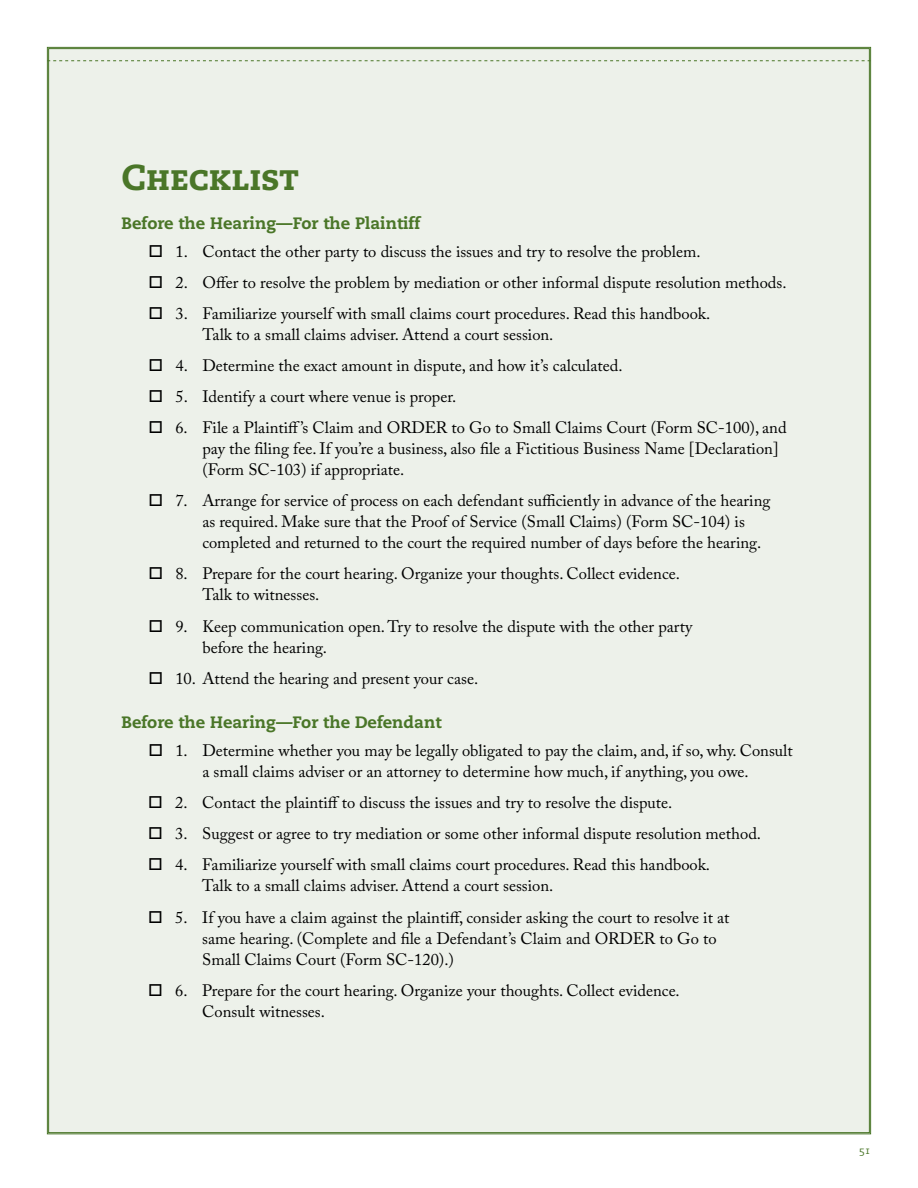
<style>
.page{position:relative;width:918px;height:1188px;background:#fff}
.page>*{position:absolute;margin:0;border:0;box-sizing:border-box;transform-origin:0 0}
.t1{font:36px "Caecilia Heavy SC";color:#4a7628}
.t2{font:16.5px/21px "Adobe Caslon Pro";color:#000}
.t3{font:16.5px "Caecilia Heavy Os F";color:#4a7628}
.t4{font:10.5px "Caecilia Roman Os F";color:#4a7628}
</style>
<div class="page">
<div style="left:47px;top:47px;width:824px;height:1087px;background:#edf1ea"></div>
<svg style="left:47px;top:60px;width:824px;height:1px"></svg>
<svg style="left:122px;top:257px;width:16px;height:1px"></svg>
<svg style="left:121px;top:288px;width:17px;height:1px"></svg>
<svg style="left:121px;top:319px;width:17px;height:1px"></svg>
<svg style="left:121px;top:371px;width:17px;height:1px"></svg>
<svg style="left:121px;top:402px;width:17px;height:1px"></svg>
<svg style="left:121px;top:433px;width:17px;height:1px"></svg>
<svg style="left:121px;top:506px;width:17px;height:1px"></svg>
<svg style="left:121px;top:579px;width:17px;height:1px"></svg>
<svg style="left:121px;top:632px;width:17px;height:1px"></svg>
<svg style="left:121px;top:684px;width:17px;height:1px"></svg>
<svg style="left:121px;top:756px;width:17px;height:1px"></svg>
<svg style="left:121px;top:808px;width:17px;height:1px"></svg>
<svg style="left:121px;top:839px;width:17px;height:1px"></svg>
<svg style="left:121px;top:870px;width:17px;height:1px"></svg>
<svg style="left:121px;top:923px;width:17px;height:1px"></svg>
<svg style="left:121px;top:996px;width:17px;height:1px"></svg>
<h1 class="t1" style="left:122px;top:155px;width:179px">Checklist</h1>
<p class="t3" style="left:122px;top:213px;width:300px">Before the Hearing—For the Plaintiff</p>
<p class="t2" style="left:148px;top:240px;width:554px">□ 1. Contact the other party to discuss the issues and try to resolve the problem.</p>
<p class="t2" style="left:148px;top:272px;width:640px">□ 2. Offer to resolve the problem by mediation or other informal dispute resolution methods.</p>
<p class="t2" style="left:202px;top:303px;width:509px;text-indent:-54px">□ 3. Familiarize yourself with small claims court procedures. Read this handbook.<br>Talk to a small claims adviser. Attend a court session.</p>
<p class="t2" style="left:148px;top:355px;width:476px">□ 4. Determine the exact amount in dispute, and how it’s calculated.</p>
<p class="t2" style="left:148px;top:386px;width:309px">□ 5. Identify a court where venue is proper.</p>
<p class="t2" style="left:202px;top:417px;width:586px;text-indent:-54px">□ 6. File a Plaintiff’s Claim and ORDER to Go to Small Claims Court (Form SC-100), and pay the filing fee. If you’re a business, also file a Fictitious Business Name [Declaration] (Form SC-103) if appropriate.</p>
<p class="t2" style="left:202px;top:490px;width:570px;text-indent:-54px">□ 7. Arrange for service of process on each defendant sufficiently in advance of the hearing as required. Make sure that the Proof of Service (Small Claims) (Form SC-104) is completed and returned to the court the required number of days before the hearing.</p>
<p class="t2" style="left:202px;top:563px;width:479px;text-indent:-54px">□ 8. Prepare for the court hearing. Organize your thoughts. Collect evidence.<br>Talk to witnesses.</p>
<p class="t2" style="left:202px;top:615px;width:492px;text-indent:-54px">□ 9. Keep communication open.Try to resolve the dispute with the other party before the hearing.</p>
<p class="t2" style="left:148px;top:667px;width:331px">□ 10. Attend the hearing and present your case.</p>
<p class="t3" style="left:121px;top:712px;width:322px">Before the Hearing—For the Defendant</p>
<p class="t2" style="left:202px;top:740px;width:592px;text-indent:-54px">□ 1. Determine whether you may be legally obligated to pay the claim, and, if so, why. Consult a small claims adviser or an attorney to determine how much, if anything, you owe.</p>
<p class="t2" style="left:148px;top:792px;width:525px">□ 2. Contact the plaintiff to discuss the issues and try to resolve the dispute.</p>
<p class="t2" style="left:148px;top:823px;width:614px">□ 3. Suggest or agree to try mediation or some other informal dispute resolution method.</p>
<p class="t2" style="left:202px;top:854px;width:509px;text-indent:-54px">□ 4. Familiarize yourself with small claims court procedures. Read this handbook.<br>Talk to a small claims adviser. Attend a court session.</p>
<p class="t2" style="left:202px;top:906px;width:529px;text-indent:-54px">□ 5. If you have a claim against the plaintiff, consider asking the court to resolve it at same hearing. (Complete and file a Defendant’s Claim and ORDER to Go to<br>Small Claims Court (Form SC-120).)</p>
<p class="t2" style="left:202px;top:979px;width:479px;text-indent:-54px">□ 6. Prepare for the court hearing. Organize your thoughts. Collect evidence.<br>Consult witnesses.</p>
<p class="t4" style="left:859px;top:1145px;width:13px">51</p>
</div>
